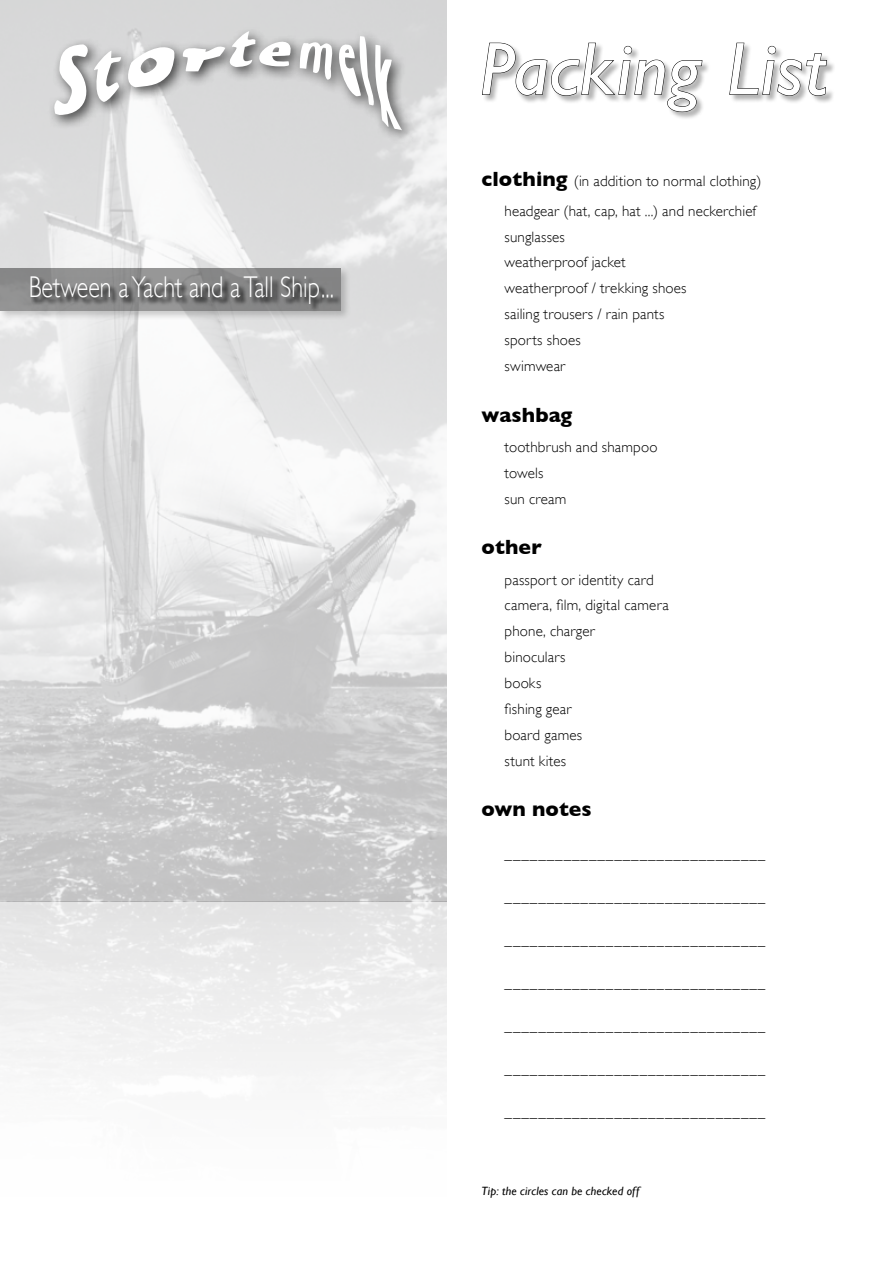
<style>
.page{position:relative;width:893px;height:1263px;background:#fff}
.page>*{position:absolute;margin:0;border:0;box-sizing:border-box;transform-origin:0 0}
.t1{font:italic 75px "Gill Sans";letter-spacing:.02em;color:#fff}
.t2{font:300 30px "Gill Sans";color:#fff;scale:.8 1}
.t3{font:700 21px "Gill Sans";letter-spacing:.005em;color:#000}
.t4{font:300 15px/26px "Gill Sans";letter-spacing:.01em;color:#000}
.t5{font:italic 12px "Gill Sans";letter-spacing:.02em;color:#000}
.s1{font-weight:700;font-size:21px}
</style>
<div class="page">
<img style="left:0;top:0;width:446px;height:1076px">
<div style="left:48px;top:25px;width:369px;height:120px;background:#000;opacity:.7"></div>
<svg style="left:54px;top:31px;width:348px;height:99px"></svg>
<div style="left:482px;top:42px;width:354px;height:78px;background:#000;opacity:.3"></div>
<svg style="left:482px;top:42px;width:221px;height:70px"></svg>
<svg style="left:729px;top:42px;width:98px;height:54px"></svg>
<div style="left:0;top:266px;width:351px;height:55px;background:#000;opacity:.5"></div>
<div style="left:0;top:268px;width:340px;height:42px;background:#8f8f8f"></div>
<svg style="left:31px;top:277px;width:310px;height:35px"></svg>
<h2 class="t2" style="left:29px;top:270px;width:383px">Between a Yacht and a Tall Ship...</h2>
<h1 class="t1" style="left:480px;top:26px;width:347px">Packing List</h1>
<p class="t4" style="left:505px;top:165px;width:258px;line-height:30.2px;text-indent:-23px"><span class="s1">clothing</span> (in addition to normal clothing) headgear (hat, cap, hat ...) and neckerchief</p>
<p class="t4" style="left:505px;top:224px;width:183px">sunglasses<br>weatherproof jacket weatherproof / trekking shoes sailing trousers / rain pants sports shoes<br>swimwear</p>
<h3 class="t3" style="left:482px;top:402px;width:92px">washbag</h3>
<p class="t4" style="left:505px;top:434px;width:154px">toothbrush and shampoo towels<br>sun cream</p>
<h3 class="t3" style="left:482px;top:535px;width:62px">other</h3>
<p class="t4" style="left:505px;top:566px;width:166px">passport or identity card camera, film, digital camera phone, charger<br>binoculars<br>books<br>fishing gear<br>board games<br>stunt kites</p>
<h3 class="t3" style="left:482px;top:797px;width:112px">own notes</h3>
<p class="t4" style="left:505px;top:841px;width:262px">_______________________________</p>
<p class="t4" style="left:505px;top:884px;width:262px">_______________________________</p>
<p class="t4" style="left:505px;top:927px;width:262px">_______________________________</p>
<p class="t4" style="left:505px;top:970px;width:262px">_______________________________</p>
<p class="t4" style="left:505px;top:1013px;width:262px">_______________________________</p>
<p class="t4" style="left:505px;top:1056px;width:262px">_______________________________</p>
<p class="t4" style="left:505px;top:1099px;width:262px">_______________________________</p>
<p class="t5" style="left:482px;top:1184px;width:159px">Tip: the circles can be checked off</p>
</div>
